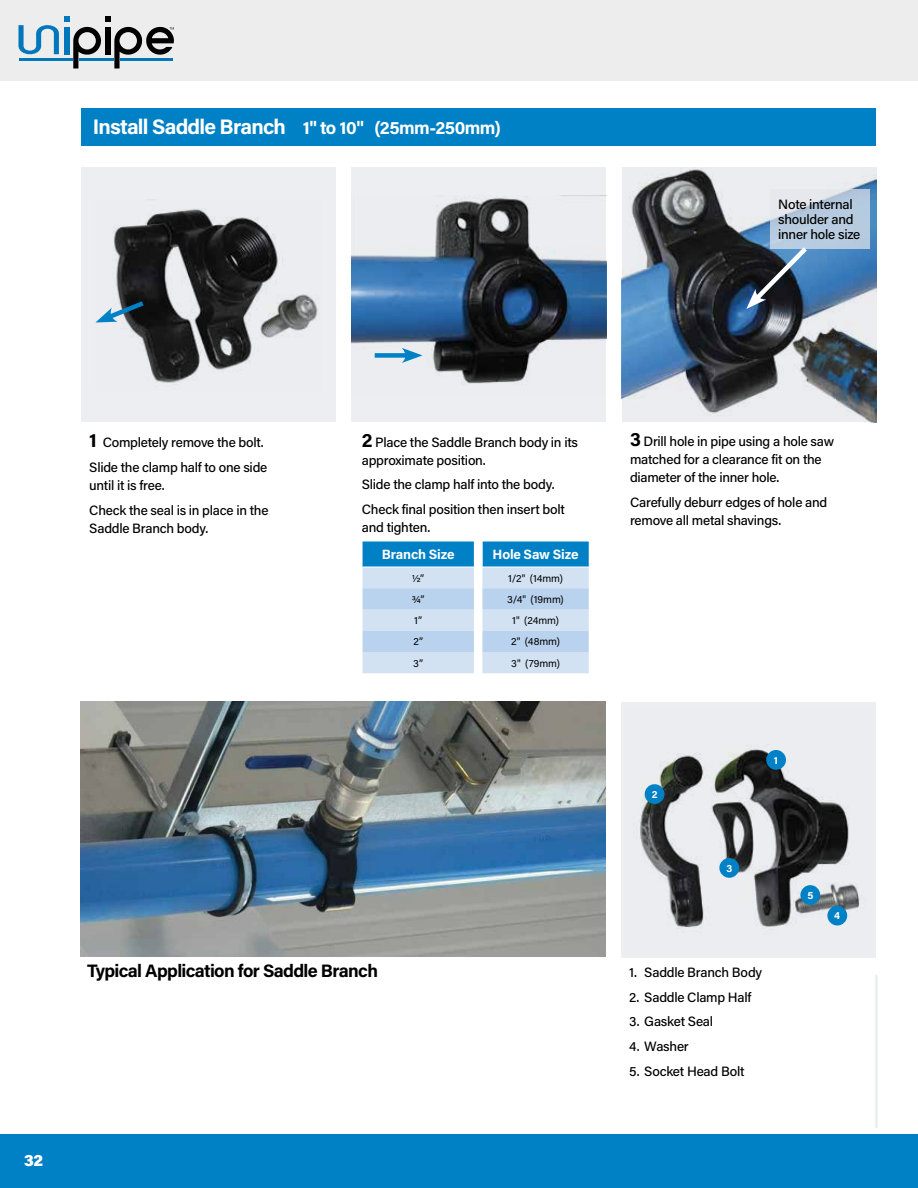
<style>
.page{position:relative;width:918px;height:1188px;background:#fff}
.page>*{position:absolute;margin:0;border:0;box-sizing:border-box;transform-origin:0 0}
.t1{font:700 21px "Acumin Pro";letter-spacing:-.04em;color:#fff}
.t2{font:700 18px "Acumin Pro";letter-spacing:-.035em;color:#000}
.t3{font:900 16.5px "Acumin Pro";color:#fff}
.t4{font:500 13.5px/18px "Acumin Pro";letter-spacing:-.02em;color:#000}
.t5{font:700 13.5px "Acumin Pro";letter-spacing:-.015em;color:#fff}
.t6{font:10.5px "Acumin Pro";letter-spacing:-.005em;color:#000}
.t7{font:700 10.5px "Acumin Pro";color:#fff}
.s1{font-size:18px}
.s2{font-weight:700;font-size:19.5px}
</style>
<div class="page">
<div style="left:0;top:0;width:918px;height:81px;background:#ededee"></div>
<div style="left:0;top:1134px;width:918px;height:54px;background:#0080c5"></div>
<svg style="left:18px;top:16px;width:156px;height:52px"></svg>
<div style="left:621px;top:703px;width:255px;height:255px;background:#edeef1"></div>
<img style="left:640px;top:746px;width:220px;height:181px">
<div style="left:766px;top:750px;width:20px;height:20px;background:#0080c5;border-radius:50%"></div>
<div style="left:827px;top:906px;width:20px;height:20px;background:#0080c5;border-radius:50%"></div>
<div style="left:645px;top:784px;width:19px;height:20px;background:#0080c5;border-radius:50%"></div>
<div style="left:800px;top:885px;width:20px;height:20px;background:#0080c5;border-radius:50%"></div>
<div style="left:719px;top:858px;width:20px;height:20px;background:#0080c5;border-radius:50%"></div>
<img style="left:81px;top:701px;width:525px;height:255px">
<div style="left:81px;top:167px;width:255px;height:255px;background:#edeef1"></div>
<img style="left:114px;top:209px;width:204px;height:174px">
<div style="left:351px;top:167px;width:255px;height:255px;background:#edeef1"></div>
<img style="left:351px;top:195px;width:255px;height:189px">
<img style="left:622px;top:167px;width:255px;height:255px">
<hr style="left:876px;top:975px;width:2px;height:153px;background:#eaecef">
<hr style="left:875px;top:975px;width:2px;height:153px;background:#eaecef">
<svg style="left:95px;top:298px;width:54px;height:26px"></svg>
<div style="left:375px;top:353px;width:35px;height:5px;background:#0080c5"></div>
<svg style="left:402px;top:348px;width:21px;height:15px"></svg>
<svg style="left:770px;top:189px;width:100px;height:60px;background:#c0d0e1"></svg>
<svg style="left:746px;top:243px;width:66px;height:66px;background:#43566b"></svg>
<svg style="left:363px;top:542px;width:226px;height:131px;background:#a6cce9"></svg>
<hr style="left:482px;top:567px;width:107px;height:1px;background:#fff">
<div style="left:81px;top:108px;width:795px;height:37px;background:#0080c5"></div>
<h1 class="t1" style="left:93px;top:111px;width:410px">Install Saddle Branch <span class="s1">1" to 10" (25mm-250mm)</span></h1>
<p class="t4" style="left:778px;top:196px;width:84px;line-height:15px">Note internal shoulder and inner hole size</p>
<p class="t4" style="left:89px;top:430px;width:180px;line-height:24.8px"><span class="s2">1</span> Completely remove the bolt.<br>Slide the clamp half to one side</p>
<p class="t4" style="left:89px;top:473px;width:181px;line-height:24.8px">until it is free.<br>Check the seal is in place in the</p>
<p class="t4" style="left:89px;top:519px;width:121px">Saddle Branch body.</p>
<p class="t4" style="left:362px;top:432px;width:218px"><span class="s2">2</span> Place the Saddle Branch body in its approximate position.</p>
<p class="t4" style="left:362px;top:472px;width:205px;line-height:24.8px">Slide the clamp half into the body.<br>Check final position then insert bolt</p>
<p class="t4" style="left:362px;top:518px;width:70px">and tighten.</p>
<p class="t5" style="left:382px;top:545px;width:74px">Branch Size</p>
<p class="t5" style="left:493px;top:545px;width:87px">Hole Saw Size</p>
<p class="t6" style="left:412px;top:571px;width:14px">½”</p>
<p class="t6" style="left:508px;top:571px;width:56px">1/2" (14mm)</p>
<p class="t6" style="left:412px;top:592px;width:14px">¾”</p>
<p class="t6" style="left:507px;top:592px;width:58px">3/4" (19mm)</p>
<p class="t6" style="left:414px;top:613px;width:9px">1”</p>
<p class="t6" style="left:512px;top:613px;width:48px">1" (24mm)</p>
<p class="t6" style="left:413px;top:634px;width:11px">2”</p>
<p class="t6" style="left:511px;top:634px;width:50px">2" (48mm)</p>
<p class="t6" style="left:413px;top:656px;width:11px">3”</p>
<p class="t6" style="left:511px;top:656px;width:50px">3" (79mm)</p>
<h2 class="t2" style="left:87px;top:959px;width:292px">Typical Application for Saddle Branch</h2>
<p class="t3" style="left:24px;top:1149px;width:21px">32</p>
<p class="t4" style="left:630px;top:432px;width:206px"><span class="s2">3</span> Drill hole in pipe using a hole saw matched for a clearance fit on the diameter of the inner hole.</p>
<p class="t4" style="left:630px;top:492px;width:199px">Carefully deburr edges of hole and remove all metal shavings.</p>
<p class="t7" style="left:652px;top:787px;width:7px">2</p>
<p class="t7" style="left:726px;top:861px;width:7px">3</p>
<p class="t7" style="left:774px;top:753px;width:6px">1</p>
<p class="t4" style="left:629px;top:963px;width:134px">1. Saddle Branch Body</p>
<p class="t4" style="left:629px;top:987px;width:124px">2. Saddle Clamp Half</p>
<p class="t4" style="left:629px;top:1012px;width:85px">3. Gasket Seal</p>
<p class="t4" style="left:629px;top:1037px;width:61px">4. Washer</p>
<p class="t4" style="left:629px;top:1062px;width:117px">5. Socket Head Bolt</p>
<p class="t7" style="left:807px;top:888px;width:7px">5</p>
<p class="t7" style="left:834px;top:908px;width:7px">4</p>
</div>
